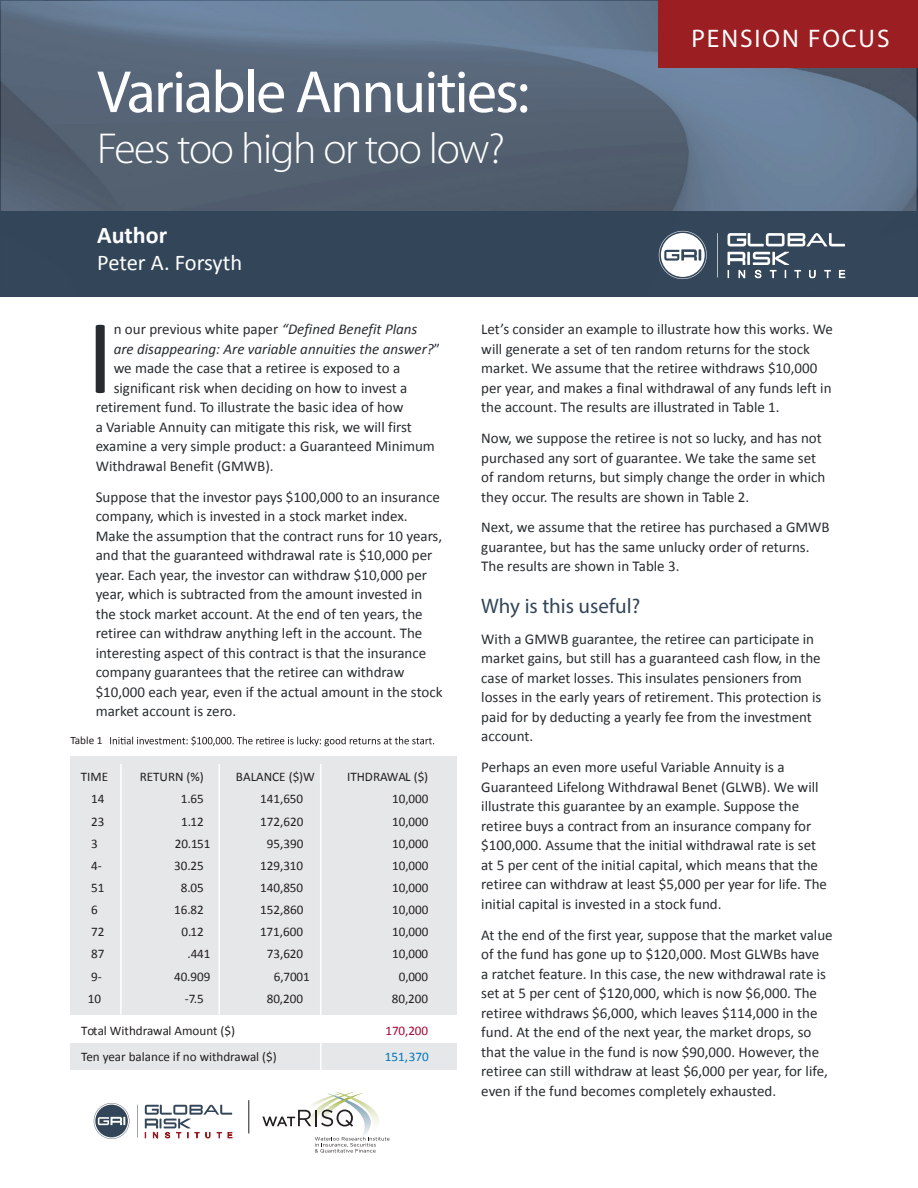
<style>
.page{position:relative;width:918px;height:1188px;background:#fff}
.page>*{position:absolute;margin:0;border:0;box-sizing:border-box;transform-origin:0 0}
.t1{font:107.1px "Calibri";color:#282c31}
.t2{font:60px "Myriad Pro";letter-spacing:-.03em;color:#fff}
.t3{font:300 43.5px "Myriad Pro";letter-spacing:-.03em;color:#fff}
.t4{font:25.5px "Myriad Pro";letter-spacing:.075em;color:#fff}
.t5{font:700 24px "Calibri";color:#fff}
.t6{font:22.5px "Calibri";letter-spacing:-.01em;color:#fff}
.t7{font:21px "Myriad Pro";color:#334659}
.t8{font:18px "Myriad Pro";letter-spacing:-.03em;color:#fff}
.t9{font:15px/19.5px "Calibri";color:#282c31}
.t10{font:italic 15px "Calibri";color:#282c31}
.t11{font:13.2px "Calibri";color:#231f20}
.t12{font:13.2px "Calibri";color:#a60733}
.t13{font:13.2px "Calibri";color:#0076be}
.t14{font:11.25px "Calibri";color:#231f20}
.s1{font-style:italic}
.s2{font-style:normal}
</style>
<div class="page">
<img style="left:0;top:0;width:918px;height:212px">
<div style="left:0;top:212px;width:918px;height:85px;background:#334659"></div>
<div style="left:659px;top:0;width:259px;height:67px;background:#9b1f22"></div>
<svg style="left:795px;top:270px;width:6px;height:8px"></svg>
<svg style="left:809px;top:270px;width:6px;height:8px"></svg>
<svg style="left:825px;top:270px;width:6px;height:8px"></svg>
<svg style="left:839px;top:270px;width:6px;height:8px"></svg>
<svg style="left:728px;top:252px;width:61px;height:26px"></svg>
<svg style="left:717px;top:233px;width:1px;height:45px"></svg>
<svg style="left:659px;top:231px;width:48px;height:48px"></svg>
<svg style="left:728px;top:233px;width:117px;height:13px"></svg>
<svg style="left:137px;top:1105px;width:1px;height:33px"></svg>
<svg style="left:94px;top:1103px;width:35px;height:36px"></svg>
<svg style="left:145px;top:1105px;width:87px;height:33px"></svg>
<img style="left:298px;top:1101px;width:20px;height:37px">
<img style="left:318px;top:1093px;width:17px;height:17px">
<img style="left:335px;top:1092px;width:44px;height:45px">
<svg style="left:315px;top:1137px;width:75px;height:16px"></svg>
<svg style="left:262px;top:1110px;width:91px;height:17px"></svg>
<hr style="left:249px;top:1100px;width:1px;height:33px;background:#231f20">
<div style="left:70px;top:1043px;width:387px;height:27px;background:#e6e7e9"></div>
<div style="left:70px;top:757px;width:387px;height:258px;background:#e6e7e9"></div>
<svg style="left:110px;top:736px;width:324px;height:10px"></svg>
<hr style="left:120px;top:764px;width:2px;height:29px;background:#fff">
<hr style="left:218px;top:764px;width:2px;height:29px;background:#fff">
<hr style="left:120px;top:793px;width:2px;height:22px;background:#fff">
<hr style="left:218px;top:793px;width:2px;height:22px;background:#fff">
<hr style="left:120px;top:815px;width:2px;height:22px;background:#fff">
<hr style="left:218px;top:815px;width:2px;height:22px;background:#fff">
<hr style="left:120px;top:837px;width:2px;height:22px;background:#fff">
<hr style="left:218px;top:837px;width:2px;height:22px;background:#fff">
<hr style="left:120px;top:859px;width:2px;height:23px;background:#fff">
<hr style="left:218px;top:859px;width:2px;height:23px;background:#fff">
<hr style="left:120px;top:882px;width:2px;height:22px;background:#fff">
<hr style="left:218px;top:882px;width:2px;height:22px;background:#fff">
<hr style="left:120px;top:904px;width:2px;height:22px;background:#fff">
<hr style="left:218px;top:904px;width:2px;height:22px;background:#fff">
<hr style="left:120px;top:926px;width:2px;height:22px;background:#fff">
<hr style="left:218px;top:926px;width:2px;height:22px;background:#fff">
<hr style="left:120px;top:948px;width:2px;height:22px;background:#fff">
<hr style="left:218px;top:948px;width:2px;height:22px;background:#fff">
<hr style="left:120px;top:970px;width:2px;height:22px;background:#fff">
<hr style="left:218px;top:970px;width:2px;height:22px;background:#fff">
<hr style="left:120px;top:992px;width:2px;height:22px;background:#fff">
<hr style="left:218px;top:992px;width:2px;height:22px;background:#fff">
<svg style="left:320px;top:764px;width:1px;height:250px"></svg>
<hr style="left:320px;top:1014px;width:1px;height:31px;background:#fff">
<hr style="left:320px;top:1045px;width:1px;height:31px;background:#fff">
<h2 class="t2" style="left:97px;top:55px;width:434px">Variable Annuities:</h2>
<h3 class="t3" style="left:97px;top:125px;width:409px">Fees too high or too low?</h3>
<h3 class="t5" style="left:97px;top:219px;width:72px">Author</h3>
<h3 class="t6" style="left:97px;top:248px;width:146px">Peter A. Forsyth</h3>
<h3 class="t4" style="left:691px;top:23px;width:200px">PENSION FOCUS</h3>
<p class="t8" style="left:577px;top:31px;width:273px">Defined benefit plans are disappearing</p>
<h1 class="t1" style="left:87px;top:290px;width:29px">I</h1>
<p class="t9" style="left:114px;top:320px;width:305px">n our previous white paper <span class="s1">“Defined Benefit Plans</span></p>
<p class="t10" style="left:114px;top:339px;width:328px">are disappearing: Are variable annuities the answer?<span class="s2">”</span></p>
<p class="t9" style="left:114px;top:359px;width:288px">we made the case that a retiree is exposed to a</p>
<p class="t9" style="left:114px;top:378px;width:295px">significant risk when deciding on how to invest a</p>
<p class="t9" style="left:96px;top:398px;width:309px">retirement fund. To illustrate the basic idea of how</p>
<p class="t9" style="left:96px;top:417px;width:318px">a Variable Annuity can mitigate this risk, we will first</p>
<p class="t9" style="left:96px;top:437px;width:341px">examine a very simple product: a Guaranteed Minimum</p>
<p class="t9" style="left:96px;top:456px;width:180px">Withdrawal Benefit (GMWB).</p>
<p class="t9" style="left:96px;top:487px;width:348px">Suppose that the investor pays $100,000 to an insurance company, which is invested in a stock market index.<br>Make the assumption that the contract runs for 10 years, and that the guaranteed withdrawal rate is $10,000 per year. Each year, the investor can withdraw $10,000 per year, which is subtracted from the amount invested in the stock market account. At the end of ten years, the retiree can withdraw anything left in the account. The interesting aspect of this contract is that the insurance company guarantees that the retiree can withdraw $10,000 each year, even if the actual amount in the stock market account is zero.</p>
<p class="t14" style="left:70px;top:733px;width:34px">Table 1</p>
<p class="t11" style="left:81px;top:768px;width:29px">TIME</p>
<p class="t11" style="left:140px;top:768px;width:66px">RETURN (%)</p>
<p class="t11" style="left:236px;top:768px;width:80px">BALANCE ($)W</p>
<p class="t11" style="left:347px;top:768px;width:83px">ITHDRAWAL ($)</p>
<p class="t11" style="left:91px;top:791px;width:15px">14</p>
<p class="t11" style="left:181px;top:791px;width:25px">1.65</p>
<p class="t11" style="left:260px;top:791px;width:45px">141,650</p>
<p class="t11" style="left:392px;top:791px;width:38px">10,000</p>
<p class="t11" style="left:91px;top:813px;width:15px">23</p>
<p class="t11" style="left:181px;top:813px;width:24px">1.12</p>
<p class="t11" style="left:260px;top:813px;width:45px">172,620</p>
<p class="t11" style="left:392px;top:813px;width:38px">10,000</p>
<p class="t11" style="left:91px;top:835px;width:8px">3</p>
<p class="t11" style="left:175px;top:835px;width:37px">20.151</p>
<p class="t11" style="left:267px;top:835px;width:38px">95,390</p>
<p class="t11" style="left:392px;top:835px;width:38px">10,000</p>
<p class="t11" style="left:91px;top:857px;width:12px">4-</p>
<p class="t11" style="left:174px;top:857px;width:31px">30.25</p>
<p class="t11" style="left:260px;top:857px;width:45px">129,310</p>
<p class="t11" style="left:392px;top:857px;width:38px">10,000</p>
<p class="t11" style="left:91px;top:879px;width:15px">51</p>
<p class="t11" style="left:181px;top:879px;width:25px">8.05</p>
<p class="t11" style="left:260px;top:879px;width:44px">140,850</p>
<p class="t11" style="left:392px;top:879px;width:38px">10,000</p>
<p class="t11" style="left:91px;top:901px;width:8px">6</p>
<p class="t11" style="left:174px;top:901px;width:31px">16.82</p>
<p class="t11" style="left:260px;top:901px;width:45px">152,860</p>
<p class="t11" style="left:392px;top:901px;width:38px">10,000</p>
<p class="t11" style="left:91px;top:924px;width:15px">72</p>
<p class="t11" style="left:181px;top:924px;width:24px">0.12</p>
<p class="t11" style="left:260px;top:924px;width:45px">171,600</p>
<p class="t11" style="left:392px;top:924px;width:38px">10,000</p>
<p class="t11" style="left:91px;top:946px;width:15px">87</p>
<p class="t11" style="left:187px;top:946px;width:25px">.441</p>
<p class="t11" style="left:267px;top:946px;width:38px">73,620</p>
<p class="t11" style="left:392px;top:946px;width:38px">10,000</p>
<p class="t11" style="left:91px;top:968px;width:12px">9-</p>
<p class="t11" style="left:174px;top:968px;width:38px">40.909</p>
<p class="t11" style="left:274px;top:968px;width:38px">6,7001</p>
<p class="t11" style="left:399px;top:968px;width:31px">0,000</p>
<p class="t11" style="left:88px;top:990px;width:15px">10</p>
<p class="t11" style="left:185px;top:990px;width:20px">-7.5</p>
<p class="t11" style="left:267px;top:990px;width:38px">80,200</p>
<p class="t11" style="left:392px;top:990px;width:38px">80,200</p>
<p class="t11" style="left:81px;top:1022px;width:155px">Total Withdrawal Amount ($)</p>
<p class="t12" style="left:386px;top:1022px;width:44px">170,200</p>
<p class="t11" style="left:81px;top:1048px;width:197px">Ten year balance if no withdrawal ($)</p>
<p class="t13" style="left:385px;top:1048px;width:46px">151,370</p>
<p class="t9" style="left:481px;top:320px;width:353px">Let’s consider an example to illustrate how this works. We will generate a set of ten random returns for the stock market. We assume that the retiree withdraws $10,000 per year, and makes a final withdrawal of any funds left in the account. The results are illustrated in Table 1.</p>
<p class="t9" style="left:481px;top:428px;width:346px">Now, we suppose the retiree is not so lucky, and has not purchased any sort of guarantee. We take the same set of random returns, but simply change the order in which they occur. The results are shown in Table 2.</p>
<p class="t9" style="left:481px;top:518px;width:350px">Next, we assume that the retiree has purchased a GMWB guarantee, but has the same unlucky order of returns.<br>The results are shown in Table 3.</p>
<h3 class="t7" style="left:481px;top:593px;width:160px">Why is this useful?</h3>
<p class="t9" style="left:481px;top:629px;width:342px">With a GMWB guarantee, the retiree can participate in market gains, but still has a guaranteed cash flow, in the case of market losses. This insulates pensioners from losses in the early years of retirement. This protection is paid for by deducting a yearly fee from the investment account.</p>
<p class="t9" style="left:481px;top:758px;width:347px">Perhaps an even more useful Variable Annuity is a Guaranteed Lifelong Withdrawal Benet (GLWB). We will illustrate this guarantee by an example. Suppose the retiree buys a contract from an insurance company for $100,000. Assume that the initial withdrawal rate is set at 5 per cent of the initial capital, which means that the retiree can withdraw at least $5,000 per year for life. The initial capital is invested in a stock fund.</p>
<p class="t9" style="left:481px;top:925px;width:353px">At the end of the first year, suppose that the market value of the fund has gone up to $120,000. Most GLWBs have<br>a ratchet feature. In this case, the new withdrawal rate is set at 5 per cent of $120,000, which is now $6,000. The retiree withdraws $6,000, which leaves $114,000 in the fund. At the end of the next year, the market drops, so that the value in the fund is now $90,000. However, the retiree can still withdraw at least $6,000 per year, for life, even if the fund becomes completely exhausted.</p>
</div>
